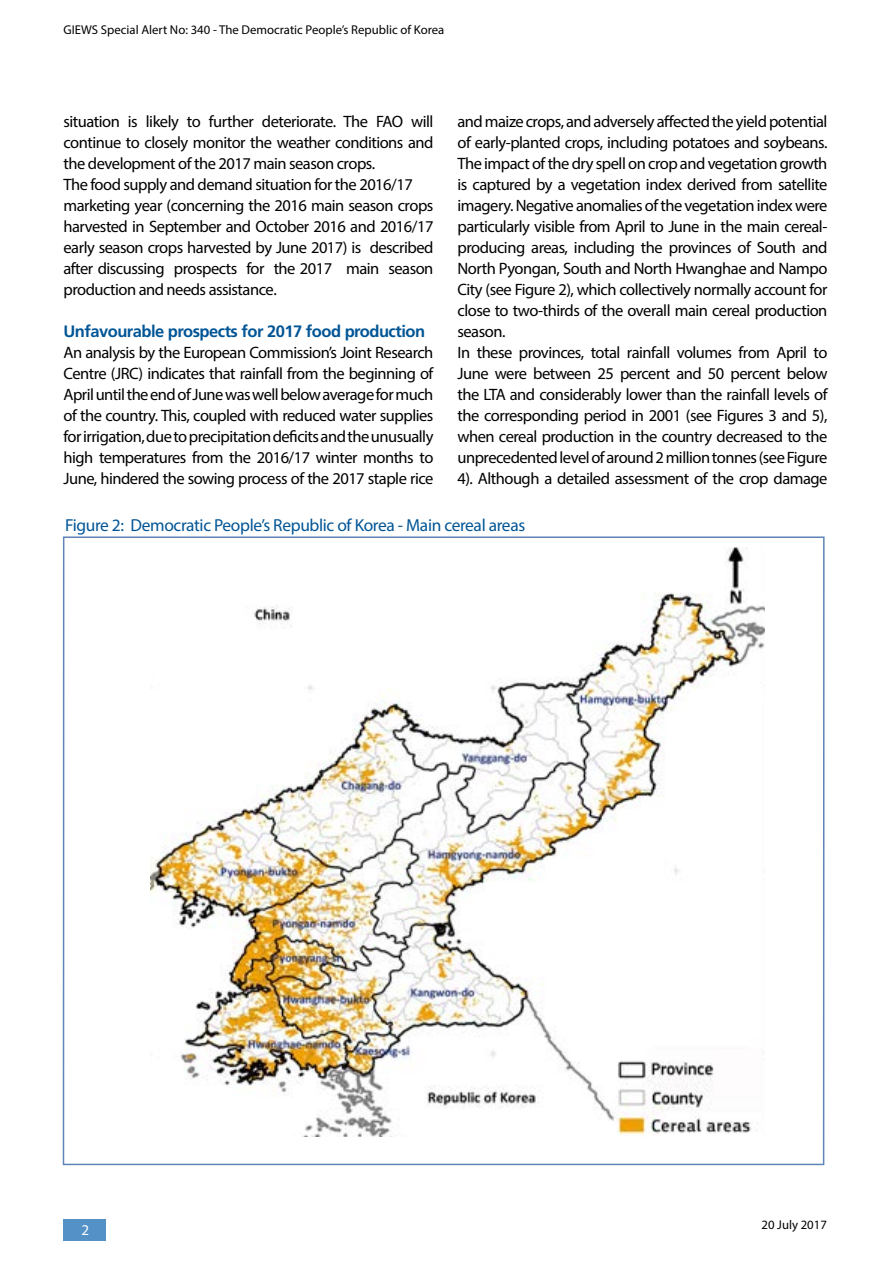
<style>
.page{position:relative;width:893px;height:1263px;background:#fff}
.page>*{position:absolute;margin:0;border:0;box-sizing:border-box;transform-origin:0 0}
.t1{font:17.4px "Myriad Pro";letter-spacing:-.02em;color:#005596}
.t2{font:16.5px/21px "Myriad Pro";letter-spacing:-.03em;color:#000}
.t3{font:700 16.5px "Frutiger LT Std";letter-spacing:-.03em;color:#005596}
.t4{font:15px "Myriad Pro";color:#fff}
.t5{font:12.75px "Myriad Pro";color:#000}
</style>
<div class="page">
<div style="left:63px;top:1219px;width:42px;height:21px;background:#5391c7"></div>
<svg style="left:150px;top:547px;width:615px;height:589px"></svg>
<p class="t5" style="left:63px;top:22px;width:382px">GIEWS Special Alert No: 340 - The Democratic People’s Republic of Korea</p>
<p class="t2" style="left:63px;top:111px;width:372px">situation is likely to further deteriorate. The FAO will continue to closely monitor the weather conditions and the development of the 2017 main season crops.<br>The food supply and demand situation for the 2016/17 marketing year (concerning the 2016 main season crops harvested in September and October 2016 and 2016/17 early season crops harvested by June 2017) is described after discussing prospects for the 2017 main season production and needs assistance.</p>
<p class="t3" style="left:63px;top:322px;width:363px">Unfavourable prospects for 2017 food production</p>
<p class="t2" style="left:63px;top:342px;width:371px;text-align:justify">An analysis by the European Commission’s Joint Research Centre (JRC) indicates that rainfall from the beginning of April until the end of June was well below average for much of the country. This, coupled with reduced water supplies for irrigation, due to precipitation deficits and the unusually high temperatures from the 2016/17 winter months to June, hindered the sowing process of the 2017 staple rice</p>
<p class="t2" style="left:457px;top:111px;width:372px">and maize crops, and adversely affected the yield potential of early-planted crops, including potatoes and soybeans.<br>The impact of the dry spell on crop and vegetation growth is captured by a vegetation index derived from satellite imagery. Negative anomalies of the vegetation index were particularly visible from April to June in the main cereal&shy;producing areas, including the provinces of South and North Pyongan, South and North Hwanghae and Nampo City (see Figure 2), which collectively normally account for close to two-thirds of the overall main cereal production season.<br>In these provinces, total rainfall volumes from April to June were between 25 percent and 50 percent below the LTA and considerably lower than the rainfall levels of the corresponding period in 2001 (see Figures 3 and 5), when cereal production in the country decreased to the unprecedented level of around 2 million tonnes (see Figure 4). Although a detailed assessment of the crop damage</p>
<p class="t1" style="left:65px;top:514px;width:462px">Figure 2: Democratic People’s Republic of Korea - Main cereal areas</p>
<p class="t4" style="left:82px;top:1220px;width:9px">2</p>
<p class="t5" style="left:761px;top:1216px;width:67px">20 July 2017</p>
</div>
